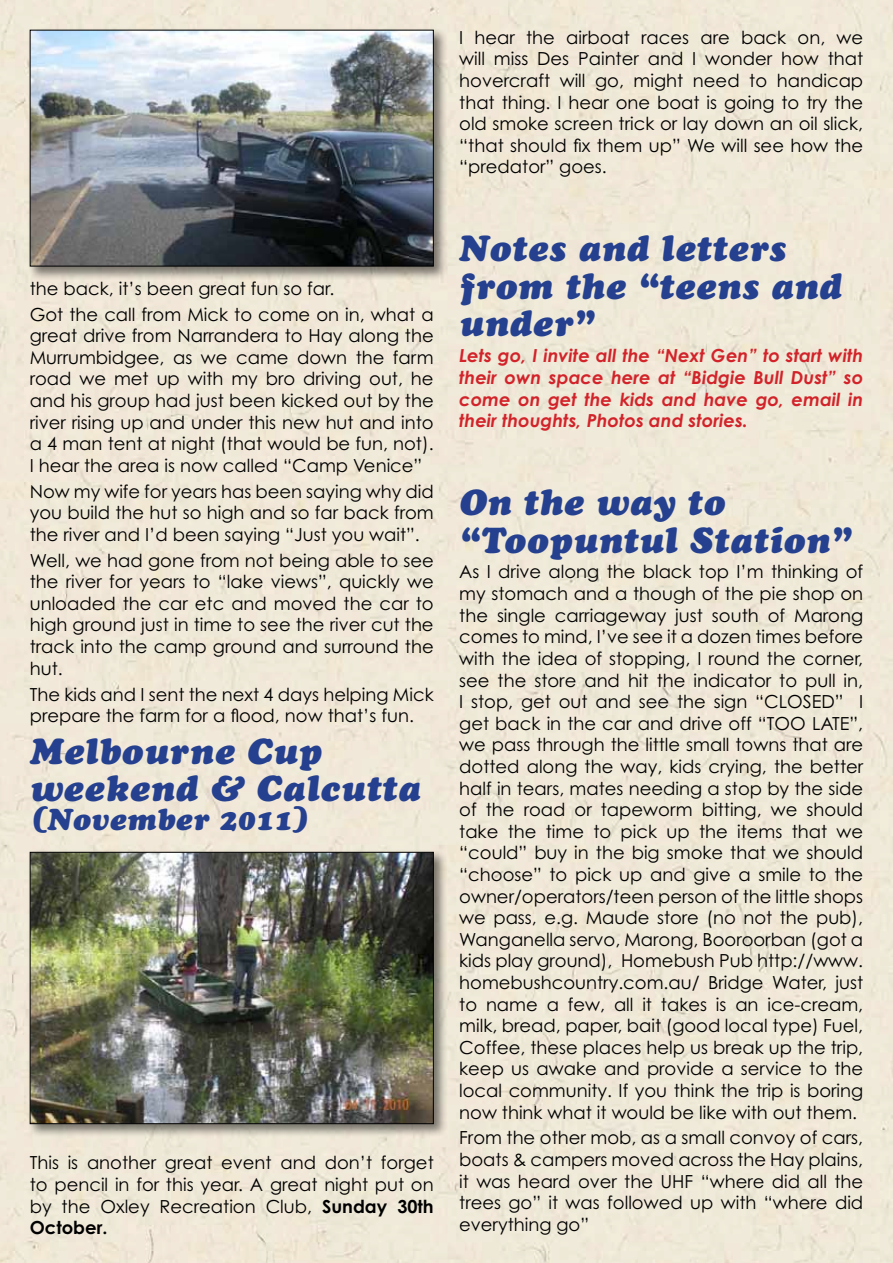
<style>
.page{position:relative;width:893px;height:1263px;background:#efe8d8}
.page>*{position:absolute;margin:0;border:0;box-sizing:border-box;transform-origin:0 0}
.t1{font:italic 900 36px/37.5px "Cooper";letter-spacing:.02em;color:#25408f}
.t2{font:italic 900 30px "Cooper";letter-spacing:.02em;color:#25408f}
.t3{font:18px/21.6px "Century Gothic";color:#000;text-align:justify}
.t4{font:italic 700 18px/21.6px "Century Gothic";color:#d2232a;text-align:justify}
.s1{font-weight:700}
</style>
<div class="page">
<div style="left:28px;top:28px;width:420px;height:253px;background:#000;opacity:.5"></div>
<img style="left:32px;top:32px;width:400px;height:232px">
<div style="left:30px;top:30px;width:404px;height:236px;border:1px solid #000"></div>
<div style="left:28px;top:850px;width:420px;height:288px;background:#000;opacity:.5"></div>
<img style="left:32px;top:854px;width:400px;height:268px">
<div style="left:30px;top:852px;width:404px;height:272px;border:1px solid #000"></div>
<p class="t3" style="left:30px;top:275px;width:405px;line-height:25.8px">the back, it’s been great fun so far.<br>Got the call from Mick to come on in, what a</p>
<p class="t3" style="left:30px;top:325px;width:405px">great drive from Narrandera to Hay along the Murrumbidgee, as we came down the farm road we met up with my bro driving out, he and his group had just been kicked out by the river rising up and under this new hut and into a 4 man tent at night (that would be fun, not).<br>I hear the area is now called “Camp Venice”</p>
<p class="t3" style="left:30px;top:480px;width:405px">Now my wife for years has been saying why did you build the hut so high and so far back from the river and I’d been saying “Just you wait”.</p>
<p class="t3" style="left:30px;top:549px;width:405px">Well, we had gone from not being able to see the river for years to “lake views”, quickly we unloaded the car etc and moved the car to high ground just in time to see the river cut the track into the camp ground and surround the hut.</p>
<p class="t3" style="left:30px;top:683px;width:405px">The kids and I sent the next 4 days helping Mick prepare the farm for a flood, now that’s fun.</p>
<h1 class="t1" style="left:30px;top:732px;width:392px">Melbourne Cup weekend &amp; Calcutta</h1>
<h2 class="t2" style="left:30px;top:801px;width:281px">(November 2011)</h2>
<p class="t3" style="left:30px;top:1152px;width:405px">This is another great event and don’t forget to pencil in for this year. A great night put on by the Oxley Recreation Club, <span class="s1">Sunday 30th October.</span></p>
<p class="t3" style="left:459px;top:26px;width:405px">I hear the airboat races are back on, we will miss Des Painter and I wonder how that hovercraft will go, might need to handicap that thing. I hear one boat is going to try the old smoke screen trick or lay down an oil slick, “that should fix them up” We will see how the “predator” goes.</p>
<h1 class="t1" style="left:459px;top:230px;width:384px">Notes and letters from the “teens and under”</h1>
<p class="t4" style="left:459px;top:344px;width:405px">Lets go, I invite all the “Next Gen” to start with their own space here at “Bidgie Bull Dust” so come on get the kids and have go, email in their thoughts, Photos and stories.</p>
<h1 class="t1" style="left:459px;top:483px;width:393px">On the way to “Toopuntul Station”</h1>
<p class="t3" style="left:459px;top:561px;width:405px">As I drive along the black top I’m thinking of my stomach and a though of the pie shop on the single carriageway just south of Marong comes to mind, I’ve see it a dozen times before with the idea of stopping, I round the corner, see the store and hit the indicator to pull in, I stop, get out and see the sign “CLOSED” I get back in the car and drive off “TOO LATE”, we pass through the little small towns that are dotted along the way, kids crying, the better half in tears, mates needing a stop by the side of the road or tapeworm bitting, we should take the time to pick up the items that we “could” buy in the big smoke that we should “choose” to pick up and give a smile to the owner/operators/teen person of the little shops we pass, e.g. Maude store (no not the pub), Wanganella servo, Marong, Booroorban (got a kids play ground), Homebush Pub http://www. homebushcountry.com.au/ Bridge Water, just to name a few, all it takes is an ice-cream, milk, bread, paper, bait (good local type) Fuel, Coffee, these places help us break up the trip, keep us awake and provide a service to the local community. If you think the trip is boring now think what it would be like with out them.</p>
<p class="t3" style="left:459px;top:1127px;width:405px">From the other mob, as a small convoy of cars, boats &amp; campers moved across the Hay plains, it was heard over the UHF “where did all the trees go” it was followed up with “where did everything go”</p>
</div>
